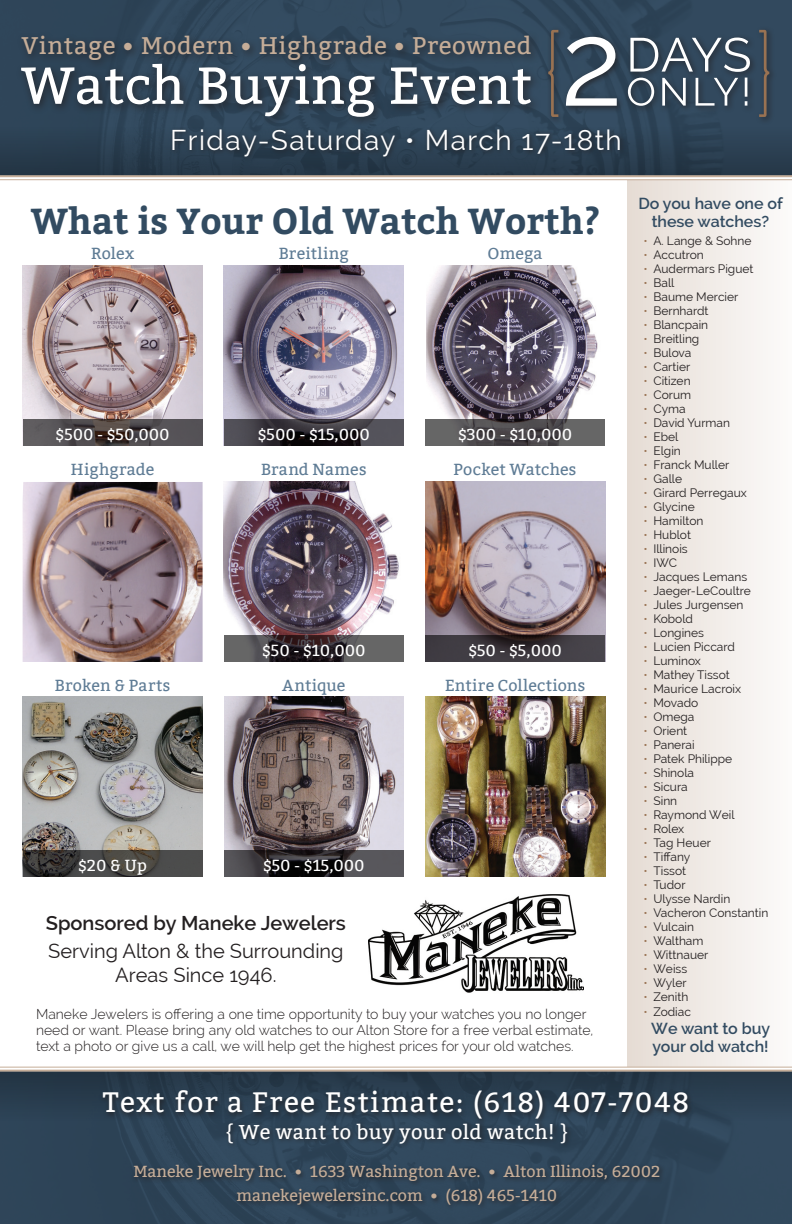
<style>
.page{position:relative;width:792px;height:1224px;background:#fff}
.page>*{position:absolute;margin:0;border:0;box-sizing:border-box;transform-origin:0 0}
.t1{font:52px "Bitter";color:#fff}
.t2{font:700 36px "Bitter";color:#324b61}
.t3{font:28px "Bitter";letter-spacing:.05em;color:#fff}
.t4{font:28px "Raleway";letter-spacing:.05em;color:#fff}
.t5{font:24px "Bitter";letter-spacing:.025em;color:#c5ad98}
.t6{font:20px/24px "Raleway";color:#231f20;text-align:center}
.t7{font:20px "Bitter";letter-spacing:.02em;color:#fff}
.t8{font:600 20px "Raleway";color:#231f20}
.t9{font:16px "Bitter";color:#c5ad98}
.t10{font:16px "Bitter";letter-spacing:.015em;color:#5f7c95}
.t11{font:16px "Bitter";color:#fff}
.t12{font:600 16px/18px "Raleway";color:#324b61}
.t13{font:300 14px/16px "Raleway";color:#231f20}
.t14{font:12px "Raleway";color:#231f20}
.s1{color:#997252}
</style>
<div class="page">
<img style="left:0;top:0;width:792px;height:126px">
<div style="left:0;top:126px;width:792px;height:49px;background:linear-gradient(to bottom,#2f465a,#253646)"></div>
<div style="left:16px;top:30px;width:525px;height:98px;background:#231f20;opacity:.75"></div>
<div style="left:170px;top:127px;width:455px;height:35px;background:#231f20;opacity:.75"></div>
<div style="left:544px;top:26px;width:233px;height:99px;background:#231f20;opacity:.75"></div>
<svg style="left:548px;top:30px;width:10px;height:87px"></svg>
<svg style="left:759px;top:30px;width:10px;height:87px"></svg>
<hr style="left:0;top:175px;width:792px;height:2px;background:#c5ad98">
<hr style="left:0;top:179px;width:792px;height:1px;background:#c5ad98">
<img style="left:23px;top:266px;width:180px;height:153px">
<img style="left:224px;top:266px;width:180px;height:153px">
<img style="left:427px;top:266px;width:171px;height:153px">
<svg style="left:425px;top:419px;width:180px;height:27px;background:#555254"></svg>
<svg style="left:224px;top:419px;width:180px;height:27px;background:#38353b"></svg>
<svg style="left:23px;top:419px;width:180px;height:27px;background:#504a4c"></svg>
<img style="left:23px;top:697px;width:180px;height:153px">
<img style="left:224px;top:697px;width:180px;height:153px">
<img style="left:425px;top:697px;width:180px;height:180px">
<svg style="left:224px;top:850px;width:180px;height:27px;background:#373538"></svg>
<svg style="left:23px;top:850px;width:180px;height:27px;background:#434240"></svg>
<img style="left:23px;top:482px;width:180px;height:180px">
<img style="left:224px;top:482px;width:175px;height:153px">
<img style="left:425px;top:482px;width:180px;height:153px">
<svg style="left:425px;top:635px;width:180px;height:27px;background:#3c373d"></svg>
<svg style="left:224px;top:635px;width:180px;height:27px;background:#494447"></svg>
<div style="left:628px;top:180px;width:164px;height:887px;background:linear-gradient(to right,#e6dcd4,#fcfbfa)"></div>
<div style="left:0;top:1121px;width:792px;height:103px;background:#2e4559"></div>
<div style="left:131px;top:1120px;width:534px;height:91px;background:#231f20;opacity:.75"></div>
<div style="left:0;top:1072px;width:792px;height:49px;background:#273a4b"></div>
<hr style="left:0;top:1070px;width:792px;height:2px;background:#c5ad98">
<hr style="left:0;top:1067px;width:792px;height:1px;background:#c5ad98">
<div style="left:100px;top:1088px;width:593px;height:37px;background:#231f20;opacity:.75"></div>
<img style="left:369px;top:894px;width:215px;height:99px">
<p class="t5" style="left:21px;top:31px;width:512px">Vintage • Modern • Highgrade • Preowned</p>
<p class="t1" style="left:21px;top:55px;width:513px">Watch Buying Event</p>
<p class="t4" style="left:170px;top:124px;width:453px">Friday-Saturday • March 17-18th</p>
<p class="t2" style="left:31px;top:200px;width:571px">What is Your Old Watch Worth?</p>
<p class="t10" style="left:91px;top:244px;width:45px">Rolex</p>
<p class="t10" style="left:279px;top:244px;width:72px">Breitling</p>
<p class="t10" style="left:487px;top:244px;width:57px">Omega</p>
<p class="t11" style="left:56px;top:425px;width:115px">$500 - $50,000</p>
<p class="t11" style="left:258px;top:425px;width:113px">$500 - $15,000</p>
<p class="t11" style="left:458px;top:425px;width:115px">$300 - $10,000</p>
<p class="t10" style="left:71px;top:460px;width:85px">Highgrade</p>
<p class="t10" style="left:261px;top:460px;width:107px">Brand Names</p>
<p class="t10" style="left:454px;top:460px;width:124px">Pocket Watches</p>
<p class="t11" style="left:262px;top:641px;width:105px">$50 - $10,000</p>
<p class="t11" style="left:468px;top:641px;width:95px">$50 - $5,000</p>
<p class="t10" style="left:55px;top:676px;width:117px">Broken &amp; Parts</p>
<p class="t10" style="left:282px;top:676px;width:65px">Antique</p>
<p class="t10" style="left:445px;top:676px;width:142px">Entire Collections</p>
<p class="t11" style="left:78px;top:856px;width:70px">$20 &amp; Up</p>
<p class="t11" style="left:263px;top:856px;width:103px">$50 - $15,000</p>
<p class="t8" style="left:46px;top:912px;width:302px">Sponsored by Maneke Jewelers</p>
<p class="t6" style="left:48px;top:939px;width:297px">Serving Alton &amp; the Surrounding<br>Areas Since 1946.</p>
<p class="t13" style="left:36px;top:1006px;width:559px">Maneke Jewelers is offering a one time opportunity to buy your watches you no longer need or want. Please bring any old watches to our Alton Store for a free verbal estimate, text a photo or give us a call, we will help get the highest prices for your old watches.</p>
<p class="t12" style="left:638px;top:195px;width:146px">Do you have one of</p>
<p class="t12" style="left:652px;top:213px;width:119px">these watches?</p>
<p class="t14" style="left:643px;top:234px;width:110px"><span class="s1">•</span> A. Lange &amp; Sohne</p>
<p class="t14" style="left:643px;top:248px;width:62px"><span class="s1">•</span> Accutron</p>
<p class="t14" style="left:643px;top:262px;width:111px"><span class="s1">•</span> Audermars Piguet</p>
<p class="t14" style="left:643px;top:276px;width:32px"><span class="s1">•</span> Ball</p>
<p class="t14" style="left:643px;top:290px;width:97px"><span class="s1">•</span> Baume Mercier</p>
<p class="t14" style="left:643px;top:304px;width:67px"><span class="s1">•</span> Bernhardt</p>
<p class="t14" style="left:643px;top:318px;width:66px"><span class="s1">•</span> Blancpain</p>
<p class="t14" style="left:643px;top:332px;width:57px"><span class="s1">•</span> Breitling</p>
<p class="t14" style="left:643px;top:346px;width:49px"><span class="s1">•</span> Bulova</p>
<p class="t14" style="left:643px;top:360px;width:48px"><span class="s1">•</span> Cartier</p>
<p class="t14" style="left:643px;top:374px;width:49px"><span class="s1">•</span> Citizen</p>
<p class="t14" style="left:643px;top:388px;width:49px"><span class="s1">•</span> Corum</p>
<p class="t14" style="left:643px;top:402px;width:44px"><span class="s1">•</span> Cyma</p>
<p class="t14" style="left:643px;top:416px;width:88px"><span class="s1">•</span> David Yurman</p>
<p class="t14" style="left:643px;top:430px;width:36px"><span class="s1">•</span> Ebel</p>
<p class="t14" style="left:643px;top:444px;width:39px"><span class="s1">•</span> Elgin</p>
<p class="t14" style="left:643px;top:458px;width:87px"><span class="s1">•</span> Franck Muller</p>
<p class="t14" style="left:643px;top:472px;width:40px"><span class="s1">•</span> Galle</p>
<p class="t14" style="left:643px;top:486px;width:105px"><span class="s1">•</span> Girard Perregaux</p>
<p class="t14" style="left:643px;top:500px;width:53px"><span class="s1">•</span> Glycine</p>
<p class="t14" style="left:643px;top:514px;width:62px"><span class="s1">•</span> Hamilton</p>
<p class="t14" style="left:643px;top:528px;width:49px"><span class="s1">•</span> Hublot</p>
<p class="t14" style="left:643px;top:542px;width:46px"><span class="s1">•</span> Illinois</p>
<p class="t14" style="left:643px;top:556px;width:35px"><span class="s1">•</span> IWC</p>
<p class="t14" style="left:643px;top:570px;width:105px"><span class="s1">•</span> Jacques Lemans</p>
<p class="t14" style="left:643px;top:584px;width:109px"><span class="s1">•</span> Jaeger-LeCoultre</p>
<p class="t14" style="left:643px;top:598px;width:102px"><span class="s1">•</span> Jules Jurgensen</p>
<p class="t14" style="left:643px;top:612px;width:51px"><span class="s1">•</span> Kobold</p>
<p class="t14" style="left:643px;top:626px;width:62px"><span class="s1">•</span> Longines</p>
<p class="t14" style="left:643px;top:640px;width:93px"><span class="s1">•</span> Lucien Piccard</p>
<p class="t14" style="left:643px;top:654px;width:59px"><span class="s1">•</span> Luminox</p>
<p class="t14" style="left:643px;top:668px;width:88px"><span class="s1">•</span> Mathey Tissot</p>
<p class="t14" style="left:643px;top:682px;width:99px"><span class="s1">•</span> Maurice Lacroix</p>
<p class="t14" style="left:643px;top:696px;width:56px"><span class="s1">•</span> Movado</p>
<p class="t14" style="left:643px;top:710px;width:53px"><span class="s1">•</span> Omega</p>
<p class="t14" style="left:643px;top:724px;width:45px"><span class="s1">•</span> Orient</p>
<p class="t14" style="left:643px;top:738px;width:53px"><span class="s1">•</span> Panerai</p>
<p class="t14" style="left:643px;top:752px;width:90px"><span class="s1">•</span> Patek Philippe</p>
<p class="t14" style="left:643px;top:766px;width:52px"><span class="s1">•</span> Shinola</p>
<p class="t14" style="left:643px;top:780px;width:46px"><span class="s1">•</span> Sicura</p>
<p class="t14" style="left:643px;top:794px;width:35px"><span class="s1">•</span> Sinn</p>
<p class="t14" style="left:643px;top:808px;width:93px"><span class="s1">•</span> Raymond Weil</p>
<p class="t14" style="left:643px;top:822px;width:42px"><span class="s1">•</span> Rolex</p>
<p class="t14" style="left:643px;top:836px;width:69px"><span class="s1">•</span> Tag Heuer</p>
<p class="t14" style="left:643px;top:850px;width:49px"><span class="s1">•</span> Tiffany</p>
<p class="t14" style="left:643px;top:864px;width:44px"><span class="s1">•</span> Tissot</p>
<p class="t14" style="left:643px;top:878px;width:44px"><span class="s1">•</span> Tudor</p>
<p class="t14" style="left:643px;top:892px;width:88px"><span class="s1">•</span> Ulysse Nardin</p>
<p class="t14" style="left:643px;top:906px;width:126px"><span class="s1">•</span> Vacheron Constantin</p>
<p class="t14" style="left:643px;top:920px;width:52px"><span class="s1">•</span> Vulcain</p>
<p class="t14" style="left:643px;top:934px;width:62px"><span class="s1">•</span> Waltham</p>
<p class="t14" style="left:643px;top:948px;width:66px"><span class="s1">•</span> Wittnauer</p>
<p class="t14" style="left:643px;top:962px;width:45px"><span class="s1">•</span> Weiss</p>
<p class="t14" style="left:643px;top:976px;width:45px"><span class="s1">•</span> Wyler</p>
<p class="t14" style="left:643px;top:990px;width:46px"><span class="s1">•</span> Zenith</p>
<p class="t14" style="left:643px;top:1005px;width:49px"><span class="s1">•</span> Zodiac</p>
<p class="t12" style="left:651px;top:1020px;width:120px">We want to buy your old watch!</p>
<p class="t3" style="left:103px;top:1086px;width:588px">Text for a Free Estimate: (618) 407-7048</p>
<p class="t7" style="left:226px;top:1120px;width:343px">{ We want to buy your old watch! }</p>
<p class="t9" style="left:133px;top:1162px;width:528px">Maneke Jewelry Inc. • 1633 Washington Ave. • Alton Illinois, 62002</p>
<p class="t9" style="left:236px;top:1186px;width:322px">manekejewelersinc.com • (618) 465-1410</p>
</div>
